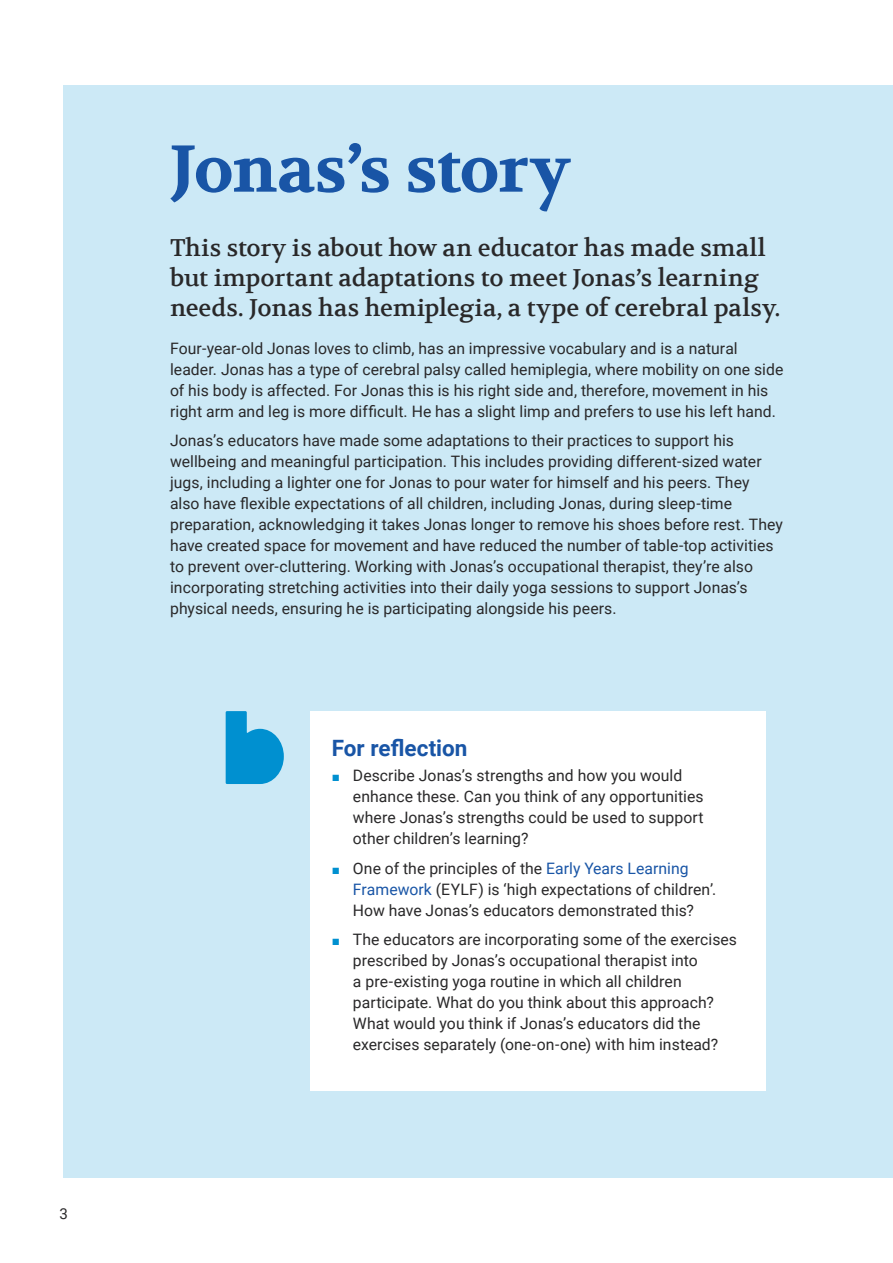
<style>
.page{position:relative;width:893px;height:1263px;background:#fff}
.page>*{position:absolute;margin:0;border:0;box-sizing:border-box;transform-origin:0 0}
.t1{font:700 66px "Volkhov";letter-spacing:-.02em;color:#1955a6}
.H2_Intro{font:24px/30px "Volkhov";letter-spacing:-.005em;color:#292829}
.H3_Sans_header{font:700 22.5px "Roboto";color:#1955a6}
.Story_text{font:15.75px/21px "Roboto";letter-spacing:.005em;color:#292829}
.Reflection_bullet{font:15.75px/21px "Roboto";letter-spacing:.005em;color:#292829}
.t2{font:15px "Roboto";color:#292829}
.s1{font-family:"Arial";font-size:13.5px;color:#0090d0}
.s2{color:#1955a6}
</style>
<div class="page">
<div style="left:64px;top:85px;width:829px;height:1093px;background:#cce9f6"></div>
<div style="left:310px;top:711px;width:456px;height:379px;background:#fff"></div>
<svg style="left:226px;top:711px;width:58px;height:73px"></svg>
<p class="t2" style="left:60px;top:1203px;width:10px">3</p>
<h1 class="t1" style="left:170px;top:130px;width:402px">Jonas’s story</h1>
<h2 class="H2_Intro" style="left:170px;top:233px;width:612px">This story is about how an educator has made small but important adaptations to meet Jonas’s learning needs. Jonas has hemiplegia, a type of cerebral palsy.</h2>
<p class="Story_text" style="left:170px;top:337px;width:615px">Four-year-old Jonas loves to climb, has an impressive vocabulary and is a natural leader. Jonas has a type of cerebral palsy called hemiplegia, where mobility on one side of his body is affected. For Jonas this is his right side and, therefore, movement in his right arm and leg is more difficult. He has a slight limp and prefers to use his left hand.</p>
<p class="Story_text" style="left:170px;top:429px;width:614px">Jonas’s educators have made some adaptations to their practices to support his wellbeing and meaningful participation. This includes providing different-sized water jugs, including a lighter one for Jonas to pour water for himself and his peers. They<br>also have flexible expectations of all children, including Jonas, during sleep-time preparation, acknowledging it takes Jonas longer to remove his shoes before rest. They have created space for movement and have reduced the number of table-top activities to prevent over-cluttering. Working with Jonas’s occupational therapist, they’re also incorporating stretching activities into their daily yoga sessions to support Jonas’s physical needs, ensuring he is participating alongside his peers.</p>
<h3 class="H3_Sans_header" style="left:332px;top:732px;width:137px">For reflection</h3>
<p class="Reflection_bullet" style="left:353px;top:764px;width:352px;text-indent:-21px"><span class="s1">■</span> Describe Jonas’s strengths and how you would enhance these. Can you think of any opportunities where Jonas’s strengths could be used to support other children’s learning?</p>
<p class="Reflection_bullet" style="left:353px;top:857px;width:365px;text-indent:-21px"><span class="s1">■</span> One of the principles of the <span class="s2">Early Years Learning<br>Framework</span> (EYLF) is ‘high expectations of children’.<br>How have Jonas’s educators demonstrated this?</p>
<p class="Reflection_bullet" style="left:353px;top:928px;width:386px;text-indent:-21px"><span class="s1">■</span> The educators are incorporating some of the exercises prescribed by Jonas’s occupational therapist into<br>a pre‑existing yoga routine in which all children participate. What do you think about this approach?<br>What would you think if Jonas’s educators did the exercises separately (one-on-one) with him instead?</p>
</div>
